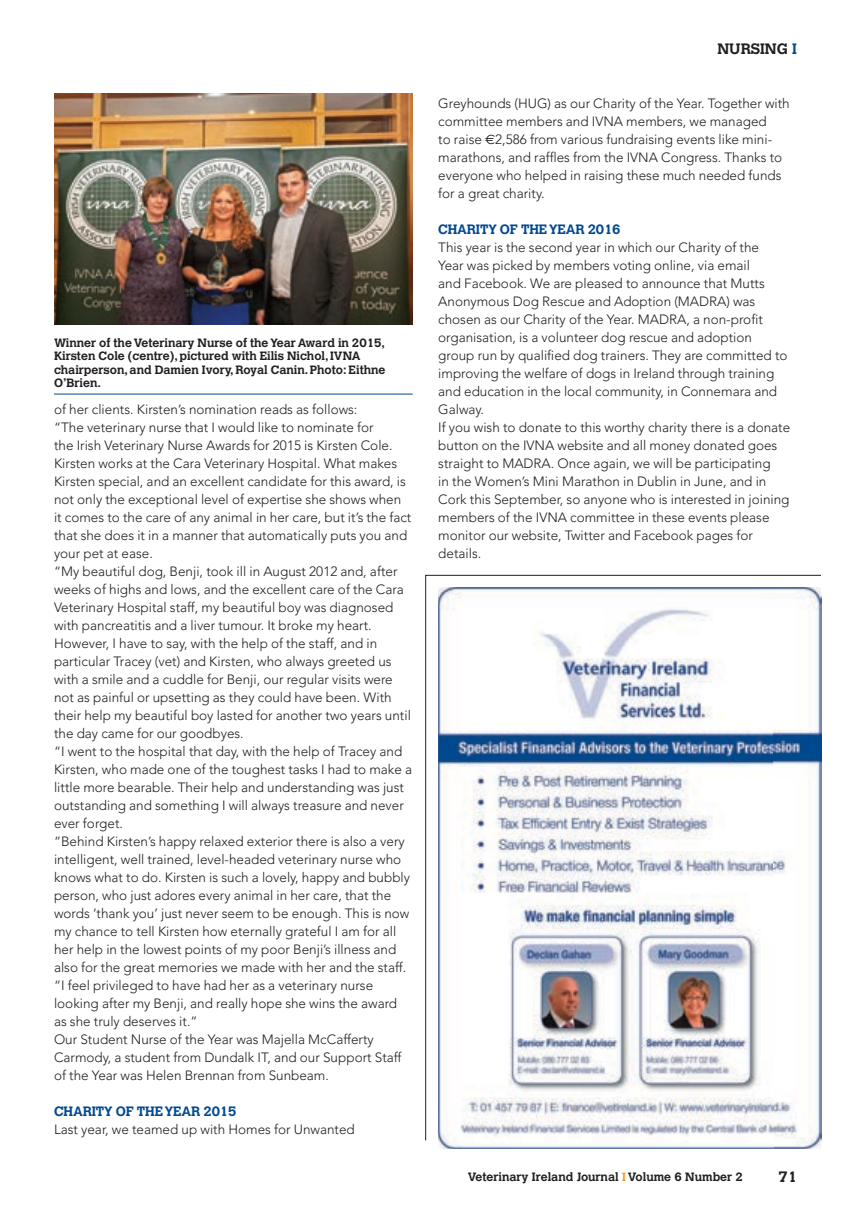
<style>
.page{position:relative;width:853px;height:1205px;background:#fff}
.page>*{position:absolute;margin:0;border:0;box-sizing:border-box;transform-origin:0 0}
.t1{font:700 15px "Calvert";color:#231f20}
.t2{font:300 13.5px/18px "Avenir";color:#231f20}
.t3{font:700 13.5px "Calvert";letter-spacing:-.01em;color:#014990}
.t4{font:700 12px/13.5px "Calvert";color:#231f20}
.s1{color:#014990}
.s2{font-family:"Euro Sans";font-weight:400}
.s3{color:#f7981d}
</style>
<div class="page">
<hr style="left:54px;top:394px;width:358px;height:1px;background:#014990">
<img style="left:54px;top:94px;width:358px;height:230px">
<svg style="left:425px;top:575px;width:396px;height:566px"></svg>
<p class="t4" style="left:54px;top:336px;width:333px">Winner of the Veterinary Nurse of the Year Award in 2015, Kirsten Cole (centre), pictured with Eilis Nichol, IVNA chairperson, and Damien Ivory, Royal Canin. Photo: Eithne O’Brien.</p>
<p class="t2" style="left:54px;top:400px;width:359px">of her clients. Kirsten’s nomination reads as follows:<br>“The veterinary nurse that I would like to nominate for<br>the Irish Veterinary Nurse Awards for 2015 is Kirsten Cole.<br>Kirsten works at the Cara Veterinary Hospital. What makes Kirsten special, and an excellent candidate for this award, is not only the exceptional level of expertise she shows when it comes to the care of any animal in her care, but it’s the fact that she does it in a manner that automatically puts you and your pet at ease.<br>“My beautiful dog, Benji, took ill in August 2012 and, after weeks of highs and lows, and the excellent care of the Cara Veterinary Hospital staff, my beautiful boy was diagnosed with pancreatitis and a liver tumour. It broke my heart.<br>However, I have to say, with the help of the staff, and in particular Tracey (vet) and Kirsten, who always greeted us with a smile and a cuddle for Benji, our regular visits were not as painful or upsetting as they could have been. With their help my beautiful boy lasted for another two years until the day came for our goodbyes.<br>“I went to the hospital that day, with the help of Tracey and Kirsten, who made one of the toughest tasks I had to make a little more bearable. Their help and understanding was just outstanding and something I will always treasure and never ever forget.<br>“Behind Kirsten’s happy relaxed exterior there is also a very intelligent, well trained, level-headed veterinary nurse who knows what to do. Kirsten is such a lovely, happy and bubbly person, who just adores every animal in her care, that the words ‘thank you’ just never seem to be enough. This is now my chance to tell Kirsten how eternally grateful I am for all her help in the lowest points of my poor Benji’s illness and also for the great memories we made with her and the staff. “I feel privileged to have had her as a veterinary nurse looking after my Benji, and really hope she wins the award as she truly deserves it.”<br>Our Student Nurse of the Year was Majella McCafferty Carmody, a student from Dundalk IT, and our Support Staff of the Year was Helen Brennan from Sunbeam.</p>
<p class="t3" style="left:54px;top:1103px;width:184px">CHARITY OF THE YEAR 2015</p>
<p class="t2" style="left:54px;top:1120px;width:302px">Last year, we teamed up with Homes for Unwanted</p>
<p class="t1" style="left:717px;top:39px;width:81px">NURSING <span class="s1">I</span></p>
<p class="t2" style="left:438px;top:94px;width:353px">Greyhounds (HUG) as our Charity of the Year. Together with committee members and IVNA members, we managed<br>to raise <span class="s2">€</span>2,586 from various fundraising events like mini&shy;marathons, and raffles from the IVNA Congress. Thanks to everyone who helped in raising these much needed funds for a great charity.</p>
<p class="t3" style="left:438px;top:221px;width:184px">CHARITY OF THE YEAR 2016</p>
<p class="t2" style="left:438px;top:238px;width:353px">This year is the second year in which our Charity of the<br>Year was picked by members voting online, via email<br>and Facebook. We are pleased to announce that Mutts Anonymous Dog Rescue and Adoption (MADRA) was chosen as our Charity of the Year. MADRA, a non-profit organisation, is a volunteer dog rescue and adoption group run by qualified dog trainers. They are committed to improving the welfare of dogs in Ireland through training and education in the local community, in Connemara and Galway.<br>If you wish to donate to this worthy charity there is a donate button on the IVNA website and all money donated goes straight to MADRA. Once again, we will be participating<br>in the Women’s Mini Marathon in Dublin in June, and in Cork this September, so anyone who is interested in joining members of the IVNA committee in these events please monitor our website, Twitter and Facebook pages for details.</p>
<p class="t4" style="left:467px;top:1170px;width:277px">Veterinary Ireland Journal <span class="s3">I</span> Volume 6 Number 2</p>
<p class="t1" style="left:778px;top:1168px;width:20px">71</p>
</div>
